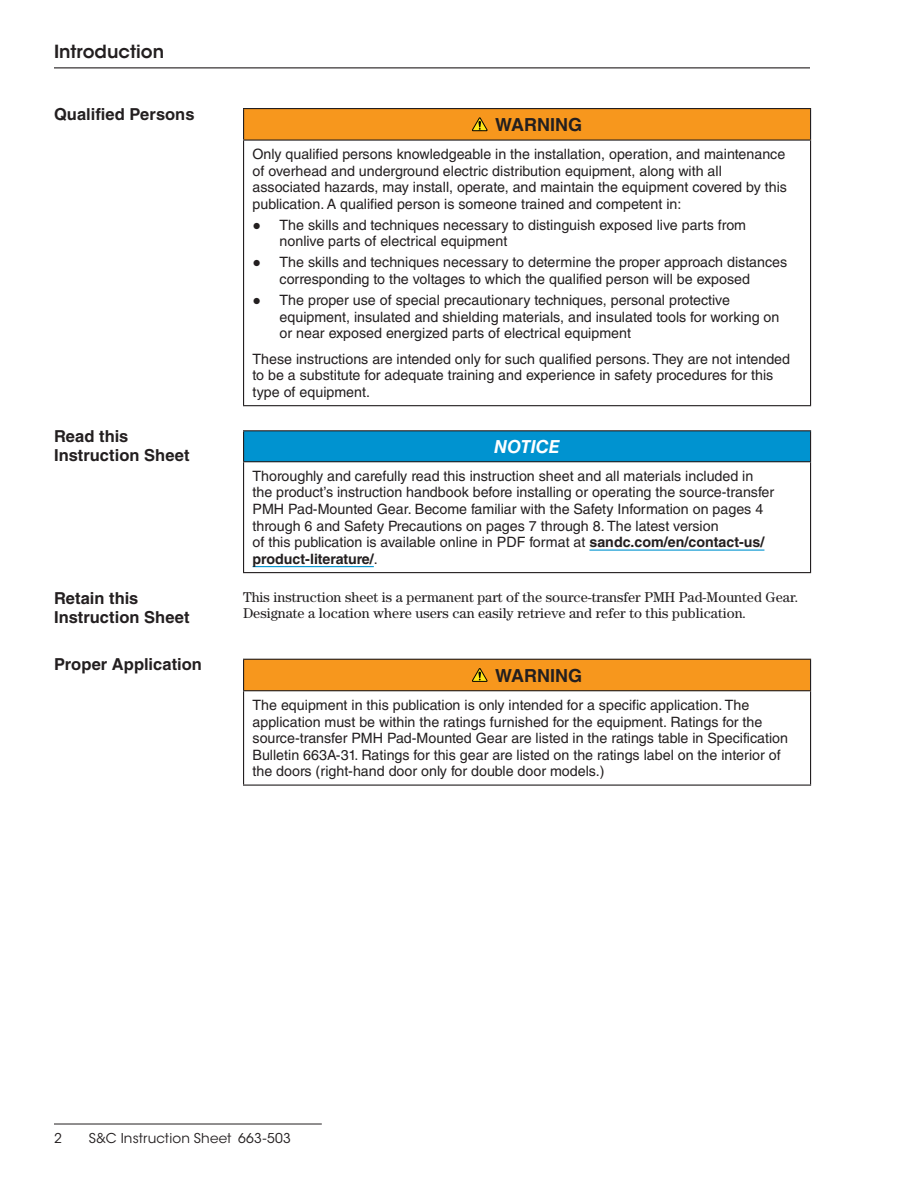
<style>
.page{position:relative;width:918px;height:1188px;background:#fff}
.page>*{position:absolute;margin:0;border:0;box-sizing:border-box;transform-origin:0 0}
.t1{font:700 18px "Helvetica LT Std";color:#231f20}
.t2{font:600 18px "ITC Avant Garde Std";color:#231f20}
.t3{font:italic 700 18px "Helvetica LT Std";color:#fff}
.t4{font:700 16.5px/19.5px "Helvetica LT Std";color:#231f20}
.t5{font:14.25px/16.5px "Helvetica LT Std";color:#231f20}
.t6{font:14.25px/16.5px "Century Std";color:#231f20}
.t7{font:13.5px "ITC Avant Garde Std";letter-spacing:.01em;color:#231f20}
.s1{font-family:"Impact"}
.s2{font-weight:700}
</style>
<div class="page">
<hr style="left:54px;top:1124px;width:268px;height:1px;background:#231f20">
<hr style="left:54px;top:67px;width:756px;height:1px;background:#231f20">
<div style="left:244px;top:109px;width:567px;height:31px;background:#f7971d"></div>
<hr style="left:243px;top:141px;width:1px;height:264px;background:#231f20">
<hr style="left:810px;top:141px;width:1px;height:264px;background:#231f20">
<hr style="left:243px;top:405px;width:568px;height:1px;background:#231f20">
<hr style="left:243px;top:108px;width:568px;height:1px;background:#231f20">
<hr style="left:243px;top:109px;width:1px;height:31px;background:#231f20">
<hr style="left:810px;top:109px;width:1px;height:31px;background:#231f20">
<hr style="left:243px;top:140px;width:568px;height:1px;background:#231f20">
<svg style="left:472px;top:118px;width:15px;height:13px"></svg>
<div style="left:244px;top:431px;width:567px;height:31px;background:#0093d0"></div>
<hr style="left:243px;top:462px;width:1px;height:110px;background:#231f20">
<hr style="left:810px;top:462px;width:1px;height:110px;background:#231f20">
<hr style="left:243px;top:572px;width:568px;height:1px;background:#231f20">
<hr style="left:243px;top:430px;width:568px;height:1px;background:#231f20">
<hr style="left:243px;top:431px;width:1px;height:30px;background:#231f20">
<hr style="left:810px;top:431px;width:1px;height:30px;background:#231f20">
<hr style="left:243px;top:461px;width:568px;height:1px;background:#231f20">
<hr style="left:589px;top:550px;width:175px;height:1px;background:#0093d0">
<hr style="left:253px;top:566px;width:121px;height:1px;background:#0093d0">
<div style="left:244px;top:659px;width:567px;height:32px;background:#f7971d"></div>
<hr style="left:243px;top:659px;width:568px;height:1px;background:#231f20">
<hr style="left:243px;top:660px;width:1px;height:30px;background:#231f20">
<hr style="left:810px;top:660px;width:1px;height:30px;background:#231f20">
<hr style="left:243px;top:690px;width:568px;height:1px;background:#231f20">
<hr style="left:243px;top:691px;width:1px;height:94px;background:#231f20">
<hr style="left:810px;top:691px;width:1px;height:94px;background:#231f20">
<hr style="left:243px;top:785px;width:568px;height:1px;background:#231f20">
<svg style="left:472px;top:668px;width:15px;height:14px"></svg>
<p class="t2" style="left:54px;top:40px;width:112px">Introduction</p>
<p class="t4" style="left:54px;top:104px;width:142px">Qualified Persons</p>
<p class="t4" style="left:54px;top:426px;width:137px">Read this<br>Instruction Sheet</p>
<p class="t4" style="left:54px;top:588px;width:137px">Retain this<br>Instruction Sheet</p>
<p class="t4" style="left:54px;top:655px;width:150px">Proper Application</p>
<p class="t1" style="left:495px;top:114px;width:88px">WARNING</p>
<p class="t5" style="left:253px;top:146px;width:536px">Only qualified persons knowledgeable in the installation, operation, and maintenance of overhead and underground electric distribution equipment, along with all associated hazards, may install, operate, and maintain the equipment covered by this publication. A qualified person is someone trained and competent in:</p>
<p class="t5" style="left:280px;top:217px;width:468px;text-indent:-27px"><span class="s1">●</span> The skills and techniques necessary to distinguish exposed live parts from nonlive parts of electrical equipment</p>
<p class="t5" style="left:280px;top:254px;width:509px;text-indent:-27px"><span class="s1">●</span> The skills and techniques necessary to determine the proper approach distances corresponding to the voltages to which the qualified person will be exposed</p>
<p class="t5" style="left:280px;top:292px;width:501px;text-indent:-27px"><span class="s1">●</span> The proper use of special precautionary techniques, personal protective equipment, insulated and shielding materials, and insulated tools for working on or near exposed energized parts of electrical equipment</p>
<p class="t5" style="left:253px;top:350px;width:539px">These instructions are intended only for such qualified persons. They are not intended to be a substitute for adequate training and experience in safety procedures for this type of equipment.</p>
<p class="t3" style="left:494px;top:435px;width:67px">NOTICE</p>
<p class="t5" style="left:253px;top:468px;width:523px">Thoroughly and carefully read this instruction sheet and all materials included in the product’s instruction handbook before installing or operating the source-transfer PMH Pad-Mounted Gear. Become familiar with the Safety Information on pages 4 through 6 and Safety Precautions on pages 7 through 8. The latest version<br>of this publication is available online in PDF format at <span class="s2">sandc.com/en/contact-us/ product-literature/</span>.</p>
<p class="t6" style="left:243px;top:588px;width:557px">This instruction sheet is a permanent part of the source-transfer PMH Pad-Mounted Gear.<br>Designate a location where users can easily retrieve and refer to this publication.</p>
<p class="t1" style="left:495px;top:664px;width:88px">WARNING</p>
<p class="t5" style="left:253px;top:697px;width:537px">The equipment in this publication is only intended for a specific application. The application must be within the ratings furnished for the equipment. Ratings for the source-transfer PMH Pad-Mounted Gear are listed in the ratings table in Specification Bulletin 663A-31. Ratings for this gear are listed on the ratings label on the interior of the doors (right-hand door only for double door models.)</p>
<p class="t7" style="left:54px;top:1130px;width:9px">2</p>
<p class="t7" style="left:89px;top:1130px;width:204px">S&amp;C Instruction Sheet 663-503</p>
</div>
